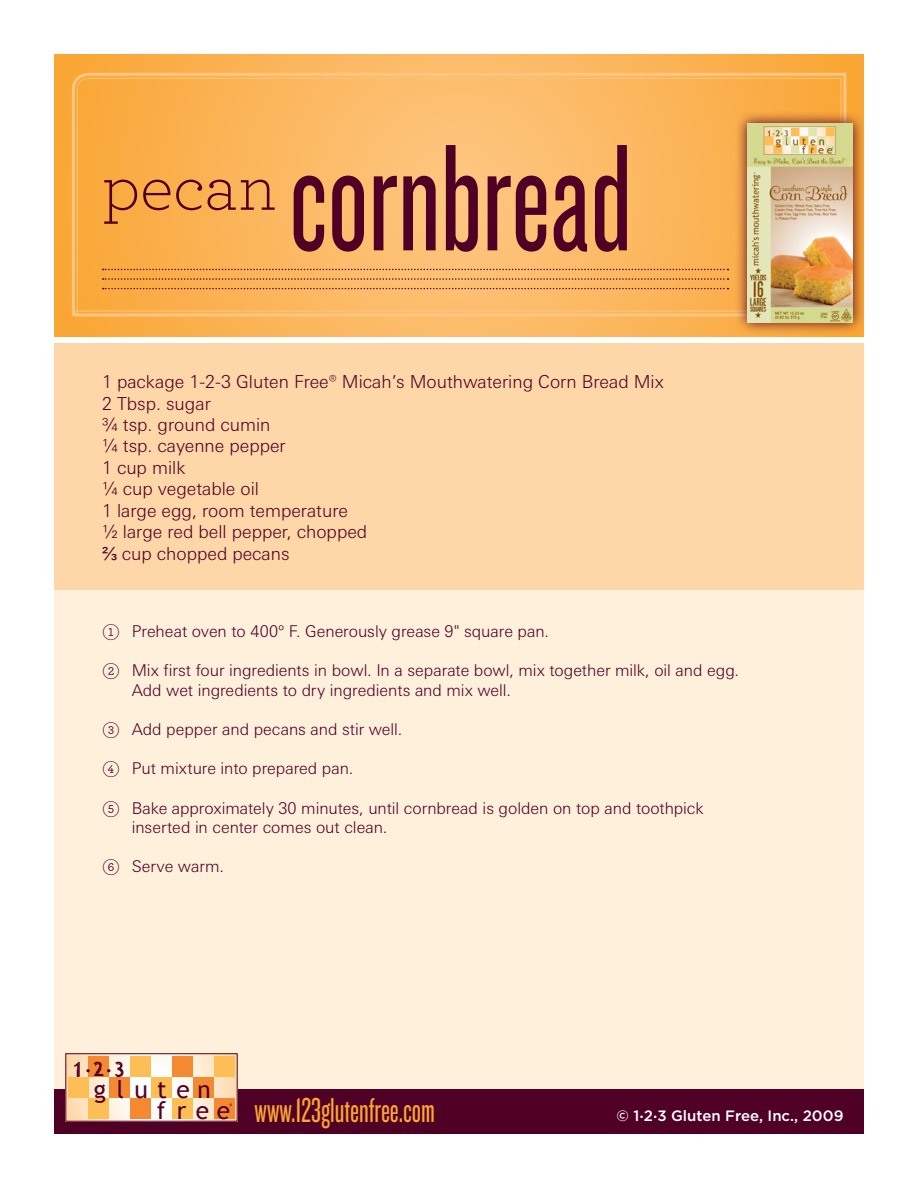
<style>
.page{position:relative;width:918px;height:1188px;background:#fff}
.page>*{position:absolute;margin:0;border:0;box-sizing:border-box;transform-origin:0 0}
.t1{font:158.1px "Knockout HTF27 Junior Bantamwt";color:#510025}
.t2{font:300 71.4px "Archer";letter-spacing:-.01em;color:#510025}
.t3{font:36px "Knockout HTF27 Junior Bantamwt";color:#faa633}
.t4{font:24.45px "Trebuchet MS";letter-spacing:.39em;color:#510025}
.t5{font:19.5px "Trebuchet MS";color:#510025}
.t6{font:300 17.85px "Linotype Univers Basic";color:#510025}
.t7{font:300 16.2px/19.6px "Linotype Univers Basic";letter-spacing:-.005em;color:#510025}
.t8{font:500 15px "Gotham";color:#fff}
.s1{font-family:"Arial";font-weight:400}
.s2{font-family:"Archer Numeric";font-weight:400}
.s3{font-size:11.55px}
.s4{font-size:9px}
</style>
<div class="page">
<svg style="left:54px;top:54px;width:810px;height:283px;background:#fab150"></svg>
<svg style="left:70px;top:71px;width:778px;height:247px;background:#fbbc69"></svg>
<svg style="left:71px;top:77px;width:771px;height:238px;background:#fbb75f"></svg>
<div style="left:54px;top:344px;width:810px;height:790px;background:#fef0db"></div>
<div style="left:54px;top:344px;width:810px;height:246px;background:#fed7a8"></div>
<div style="left:54px;top:1089px;width:810px;height:45px;background:#510025"></div>
<svg style="left:67px;top:1055px;width:169px;height:65px"></svg>
<div style="left:65px;top:1053px;width:173px;height:69px;border:1px solid #510025"></div>
<div style="left:214px;top:1056px;width:21px;height:21px;background:#fdbe56"></div>
<div style="left:88px;top:1056px;width:21px;height:21px;background:#f58932"></div>
<div style="left:130px;top:1056px;width:21px;height:21px;background:#fdbe56"></div>
<div style="left:172px;top:1056px;width:21px;height:21px;background:#f58932"></div>
<div style="left:68px;top:1077px;width:20px;height:21px;background:#fdbe56"></div>
<div style="left:109px;top:1077px;width:21px;height:21px;background:#f58932"></div>
<div style="left:151px;top:1077px;width:21px;height:21px;background:#fdbe56"></div>
<div style="left:193px;top:1077px;width:21px;height:21px;background:#f58932"></div>
<div style="left:88px;top:1098px;width:21px;height:21px;background:#fdbe56"></div>
<div style="left:130px;top:1098px;width:21px;height:21px;background:#f58932"></div>
<div style="left:172px;top:1098px;width:21px;height:21px;background:#fdbe56"></div>
<div style="left:214px;top:1098px;width:21px;height:21px;background:#f58932"></div>
<svg style="left:74px;top:1062px;width:5px;height:14px"></svg>
<svg style="left:95px;top:1063px;width:8px;height:13px"></svg>
<svg style="left:115px;top:1062px;width:8px;height:15px"></svg>
<svg style="left:734px;top:110px;width:130px;height:234px;background:#e19a50"></svg>
<img style="left:747px;top:123px;width:105px;height:199px">
<svg style="left:103px;top:278px;width:626px;height:2px"></svg>
<svg style="left:103px;top:269px;width:626px;height:1px"></svg>
<svg style="left:103px;top:288px;width:626px;height:1px"></svg>
<p class="t2" style="left:102px;top:141px;width:176px">pecan</p>
<p class="t1" style="left:289px;top:121px;width:345px">cornbread</p>
<p class="t6" style="left:102px;top:371px;width:563px">1 package 1-2-3 Gluten Free® Micah’s Mouthwatering Corn Bread Mix</p>
<p class="t6" style="left:102px;top:393px;width:110px">2 Tbsp. sugar</p>
<p class="t6" style="left:102px;top:414px;width:170px">¾ tsp. ground cumin</p>
<p class="t6" style="left:102px;top:436px;width:185px">¼ tsp. cayenne pepper</p>
<p class="t6" style="left:102px;top:457px;width:85px">1 cup milk</p>
<p class="t6" style="left:102px;top:479px;width:159px">¼ cup vegetable oil</p>
<p class="t6" style="left:102px;top:500px;width:248px">1 large egg, room temperature</p>
<p class="t6" style="left:102px;top:521px;width:267px">½ large red bell pepper, chopped</p>
<p class="t6" style="left:102px;top:543px;width:189px"><span class="s1">⅔</span> cup chopped pecans</p>
<p class="t7" style="left:102px;top:621px;width:449px"><span class="s2">K</span> Preheat oven to 400º F. Generously grease 9" square pan.</p>
<p class="t7" style="left:132px;top:661px;width:609px;text-indent:-30px"><span class="s2">L</span> Mix first four ingredients in bowl. In a separate bowl, mix together milk, oil and egg.<br>Add wet ingredients to dry ingredients and mix well.</p>
<p class="t7" style="left:102px;top:719px;width:302px"><span class="s2">M</span> Add pepper and pecans and stir well.</p>
<p class="t7" style="left:102px;top:759px;width:253px"><span class="s2">N</span> Put mixture into prepared pan.</p>
<p class="t7" style="left:132px;top:798px;width:574px;text-indent:-30px"><span class="s2">O</span> Bake approximately 30 minutes, until cornbread is golden on top and toothpick inserted in center comes out clean.</p>
<p class="t7" style="left:102px;top:857px;width:123px"><span class="s2">P</span> Serve warm.</p>
<p class="t5" style="left:73px;top:1058px;width:53px">1<span class="s3">•</span>2<span class="s3">•</span>3</p>
<h3 class="t4" style="left:94px;top:1075px;width:118px">g luten</h3>
<h3 class="t4" style="left:157px;top:1096px;width:75px">free</h3>
<p class="t3" style="left:255px;top:1093px;width:182px">www.123glutenfree.com</p>
<p class="t8" style="left:616px;top:1107px;width:229px">© 1<span class="s4">•</span>2<span class="s4">•</span>3 Gluten Free, Inc., 2009</p>
</div>
